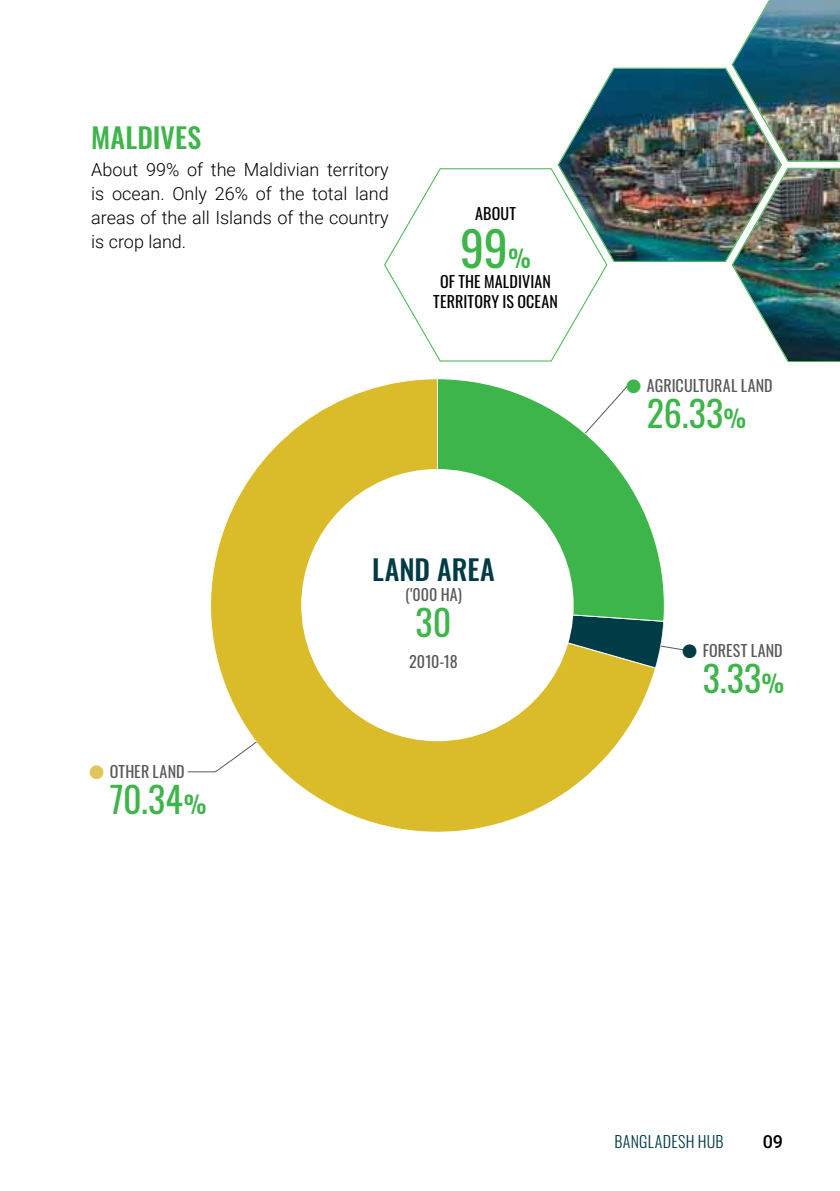
<style>
.page{position:relative;width:840px;height:1191px;background:#fff}
.page>*{position:absolute;margin:0;border:0;box-sizing:border-box;transform-origin:0 0}
.t1{font:48px "Oswald";color:#3eb54a}
.t2{font:36px "Oswald";color:#3eb54a}
.t3{font:500 28px "Oswald";letter-spacing:.005em;color:#3eb54a}
.t4{font:500 28px "Oswald";letter-spacing:.005em;color:#003b46}
.t5{font:300 18px/24px "Roboto";color:#000;text-align:justify}
.t6{font:500 18px "Roboto";color:#000}
.t7{font:16px "Oswald";letter-spacing:.005em;color:#58595b}
.t8{font:16px/20px "Oswald";letter-spacing:.01em;color:#000;text-align:center}
.t9{font:300 16px "Oswald";letter-spacing:.02em;color:#003b46}
.s1{font-weight:500;font-size:24px}
</style>
<div class="page">
<svg style="left:210px;top:378px;width:445px;height:454px"></svg>
<svg style="left:436px;top:378px;width:228px;height:226px"></svg>
<div style="left:301px;top:469px;width:272px;height:272px;background:#fff;border-radius:50%"></div>
<img style="left:731px;top:0;width:108px;height:362px">
<img style="left:557px;top:67px;width:225px;height:196px">
<svg style="left:384px;top:167px;width:223px;height:195px"></svg>
<svg style="left:626px;top:379px;width:14px;height:14px"></svg>
<svg style="left:557px;top:604px;width:135px;height:65px"></svg>
<h3 class="t3" style="left:91px;top:123px;width:111px">MALDIVES</h3>
<p class="t5" style="left:91px;top:157px;width:299px">About 99% of the Maldivian territory is ocean. Only 26% of the total land areas of the all Islands of the country is crop land.</p>
<p class="t8" style="left:475px;top:202px;width:43px">ABOUT</p>
<h1 class="t1" style="left:460px;top:205px;width:72px">99<span class="s1">%</span></h1>
<p class="t8" style="left:433px;top:270px;width:126px">OF THE MALDIVIAN<br>TERRITORY IS OCEAN</p>
<p class="t7" style="left:110px;top:757px;width:76px">OTHER LAND</p>
<h2 class="t2" style="left:110px;top:767px;width:98px">70.34<span class="s1">%</span></h2>
<h3 class="t4" style="left:372px;top:555px;width:124px">LAND AREA</h3>
<p class="t7" style="left:405px;top:580px;width:58px">('000 HA)</p>
<h2 class="t2" style="left:415px;top:590px;width:37px">30</h2>
<p class="t7" style="left:409px;top:647px;width:50px">2010-18</p>
<p class="t7" style="left:646px;top:371px;width:127px">AGRICULTURAL LAND</p>
<h2 class="t2" style="left:646px;top:381px;width:101px">26.33<span class="s1">%</span></h2>
<p class="t7" style="left:702px;top:636px;width:81px">FOREST LAND</p>
<h2 class="t2" style="left:702px;top:646px;width:83px">3.33<span class="s1">%</span></h2>
<p class="t9" style="left:614px;top:1127px;width:111px">BANGLADESH HUB</p>
<p class="t6" style="left:762px;top:1129px;width:22px">09</p>
</div>
